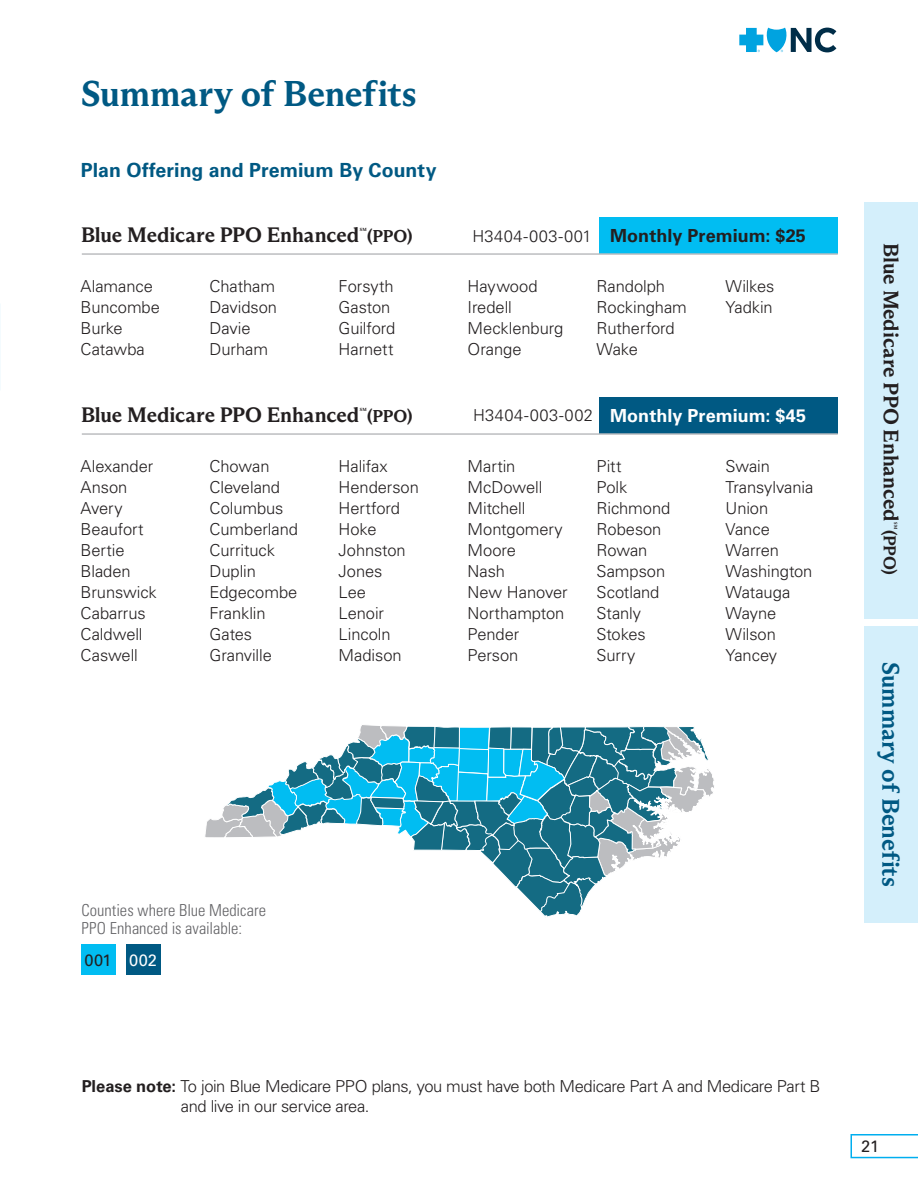
<style>
.page{position:relative;width:918px;height:1188px;background:#fff}
.page>*{position:absolute;margin:0;border:0;box-sizing:border-box;transform-origin:0 0}
.t1{font:700 36px "Blue Ridge";letter-spacing:-.005em;color:#005983}
.t2{font:700 24px "Blue Ridge";letter-spacing:-.005em;color:#005983}
.t3{font:700 21px "Blue Ridge";letter-spacing:-.005em;color:#231f20}
.t4{font:700 19.5px "Univers LT Std";color:#005983}
.t5{font:700 18px "Univers LT Std";letter-spacing:.005em;color:#231f20}
.t6{font:700 18px "Univers LT Std";letter-spacing:.005em;color:#fff}
.t7{font:700 17.25px "Blue Ridge";letter-spacing:-.01em;color:#231f20}
.t8{font:300 16.5px/21px "Univers LT Std";letter-spacing:-.005em;color:#231f20}
.t9{font:300 16.5px/19.5px "Univers LT Std";letter-spacing:-.025em;color:#231f20}
.t10{font:300 condensed 16.5px/18px "Univers LT Std";color:#636366}
.t11{font:300 16.5px "Univers LT Std";letter-spacing:.03em;color:#231f20}
.t12{font:16.5px "Univers LT Std";color:#231f20}
.t13{font:16.5px "Univers LT Std";color:#fff}
.t14{font:700 4.5px "Blue Ridge";color:#231f20}
.s1{font-weight:700}
</style>
<div class="page">
<svg style="left:739px;top:28px;width:97px;height:24px"></svg>
<svg style="left:850px;top:1134px;width:68px;height:24px"></svg>
<div style="left:600px;top:217px;width:238px;height:36px;background:#01bdf2"></div>
<div style="left:600px;top:397px;width:238px;height:36px;background:#005983"></div>
<hr style="left:82px;top:253px;width:756px;height:2px;background:#bcbdc0">
<hr style="left:82px;top:433px;width:756px;height:2px;background:#bcbdc0">
<svg style="left:205px;top:725px;width:509px;height:192px"></svg>
<div style="left:81px;top:944px;width:34px;height:31px;background:#01bdf2"></div>
<div style="left:126px;top:944px;width:34px;height:31px;background:#005983"></div>
<div style="left:864px;top:626px;width:54px;height:297px;background:#d4effb"></div>
<div style="left:864px;top:202px;width:54px;height:416px;background:#d4effb"></div>
<p class="t1" style="left:81px;top:72px;width:337px">Summary of Benef its</p>
<p class="t4" style="left:81px;top:158px;width:357px">Plan Offering and Premium By County</p>
<p class="t3" style="left:81px;top:222px;width:280px">Blue Medicare PPO Enhanced</p>
<p class="t14" style="left:360px;top:227px;width:8px">SM</p>
<p class="t7" style="left:367px;top:225px;width:47px">(PPO)</p>
<p class="t8" style="left:81px;top:275px;width:81px">Alamance<br>Buncombe<br>Burke<br>Catawba</p>
<p class="t8" style="left:210px;top:275px;width:69px">Chatham<br>Davidson<br>Davie<br>Durham</p>
<p class="t8" style="left:339px;top:275px;width:58px">Forsyth<br>Gaston<br>Guilford</p>
<p class="t8" style="left:339px;top:338px;width:56px">Harnett</p>
<p class="t3" style="left:81px;top:402px;width:280px">Blue Medicare PPO Enhanced</p>
<p class="t14" style="left:360px;top:407px;width:8px">SM</p>
<p class="t7" style="left:367px;top:405px;width:47px">(PPO)</p>
<p class="t8" style="left:81px;top:455px;width:74px">Alexander<br>Anson</p>
<p class="t8" style="left:81px;top:497px;width:65px">Avery<br>Beaufort<br>Bertie</p>
<p class="t8" style="left:81px;top:560px;width:78px">Bladen<br>Brunswick<br>Cabarrus<br>Caldwell<br>Caswell</p>
<p class="t8" style="left:210px;top:455px;width:90px">Chowan<br>Cleveland<br>Columbus<br>Cumberland</p>
<p class="t8" style="left:210px;top:539px;width:89px">Currituck<br>Duplin<br>Edgecombe</p>
<p class="t8" style="left:210px;top:602px;width:57px">Franklin</p>
<p class="t8" style="left:210px;top:623px;width:44px">Gates</p>
<p class="t8" style="left:210px;top:644px;width:64px">Granville</p>
<p class="t8" style="left:339px;top:455px;width:51px">Halifax</p>
<p class="t8" style="left:339px;top:476px;width:82px">Henderson<br>Hertford</p>
<p class="t8" style="left:339px;top:518px;width:39px">Hoke</p>
<p class="t8" style="left:339px;top:539px;width:69px">Johnston</p>
<p class="t8" style="left:339px;top:560px;width:45px">Jones</p>
<p class="t8" style="left:339px;top:581px;width:29px">Lee</p>
<p class="t8" style="left:339px;top:602px;width:47px">Lenoir</p>
<p class="t8" style="left:339px;top:623px;width:54px">Lincoln</p>
<p class="t8" style="left:339px;top:644px;width:65px">Madison</p>
<p class="t11" style="left:472px;top:226px;width:121px">H3404-003-001</p>
<p class="t5" style="left:610px;top:225px;width:197px">Monthly Premium: $25</p>
<p class="t8" style="left:468px;top:275px;width:97px">Haywood<br>Iredell<br>Mecklenburg<br>Orange</p>
<p class="t8" style="left:597px;top:275px;width:92px">Randolph<br>Rockingham<br>Rutherford<br>Wake</p>
<p class="t8" style="left:726px;top:275px;width:50px">Wilkes<br>Yadkin</p>
<p class="t11" style="left:473px;top:405px;width:121px">H3404-003-002</p>
<p class="t6" style="left:610px;top:405px;width:198px">Monthly Premium: $45</p>
<p class="t8" style="left:468px;top:455px;width:76px">Martin<br>McDowell<br>Mitchell</p>
<p class="t8" style="left:468px;top:518px;width:97px">Montgomery</p>
<p class="t8" style="left:468px;top:539px;width:50px">Moore</p>
<p class="t8" style="left:468px;top:560px;width:39px">Nash</p>
<p class="t8" style="left:468px;top:581px;width:102px">New Hanover</p>
<p class="t8" style="left:468px;top:602px;width:98px">Northampton</p>
<p class="t8" style="left:468px;top:623px;width:53px">Pender</p>
<p class="t8" style="left:468px;top:644px;width:52px">Person</p>
<p class="t8" style="left:597px;top:455px;width:26px">Pitt</p>
<p class="t8" style="left:597px;top:476px;width:32px">Polk</p>
<p class="t8" style="left:597px;top:497px;width:75px">Richmond<br>Robeson<br>Rowan<br>Sampson<br>Scotland</p>
<p class="t8" style="left:597px;top:602px;width:46px">Stanly</p>
<p class="t8" style="left:597px;top:623px;width:51px">Stokes</p>
<p class="t8" style="left:597px;top:644px;width:40px">Surry</p>
<p class="t8" style="left:726px;top:455px;width:46px">Swain</p>
<p class="t8" style="left:726px;top:476px;width:89px">Transylvania</p>
<p class="t8" style="left:726px;top:497px;width:44px">Union</p>
<p class="t8" style="left:726px;top:518px;width:88px">Vance<br>Warren<br>Washington<br>Watauga<br>Wayne</p>
<p class="t8" style="left:726px;top:623px;width:52px">Wilson</p>
<p class="t8" style="left:726px;top:644px;width:53px">Yancey</p>
<p class="t10" style="left:81px;top:901px;width:186px">Counties where Blue Medicare<br>PPO Enhanced is available:</p>
<p class="t12" style="left:85px;top:950px;width:28px">001</p>
<p class="t13" style="left:129px;top:950px;width:29px">002</p>
<p class="t3" style="left:903px;top:243px;width:280px;rotate:90deg">Blue Medicare PPO Enhanced</p>
<p class="t14" style="left:898px;top:522px;width:8px;rotate:90deg">SM</p>
<p class="t7" style="left:900px;top:530px;width:47px;rotate:90deg">(PPO)</p>
<p class="t2" style="left:905px;top:662px;width:226px;rotate:90deg">Summary of Benef its</p>
<p class="t9" style="left:181px;top:1077px;width:641px;text-indent:-99px"><span class="s1">Please note:</span> To join Blue Medicare PPO plans, you must have both Medicare Part A and Medicare Part B and live in our service area.</p>
<p class="t12" style="left:861px;top:1136px;width:20px">21</p>
</div>
